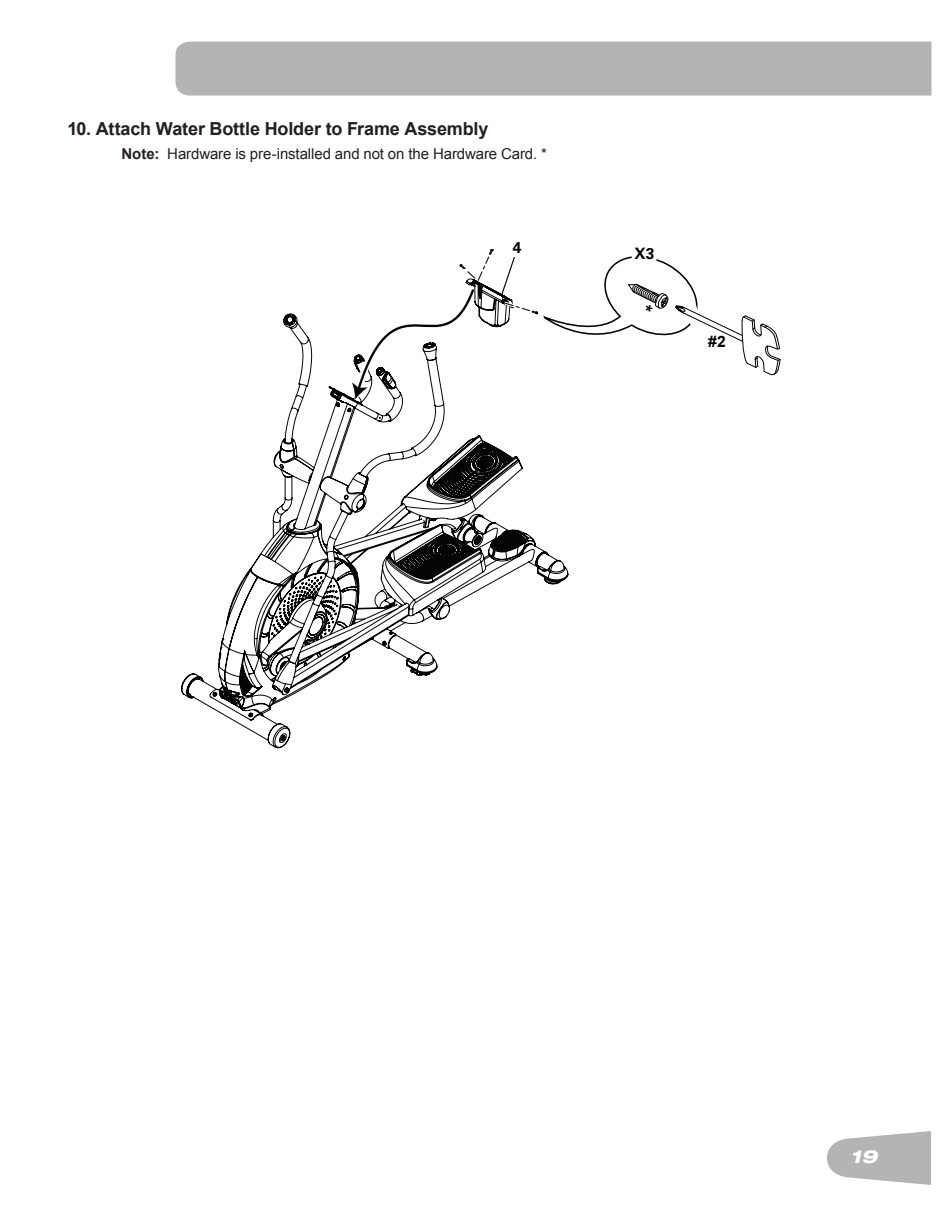
<style>
.page{position:relative;width:945px;height:1215px;background:#fff}
.page>*{position:absolute;margin:0;border:0;box-sizing:border-box;transform-origin:0 0}
.t1{font:700 18px "Arial";letter-spacing:-.01em;color:#231f20}
.t2{font:italic 800 expanded 18px "Helvetica Neue";color:#fff}
.t3{font:700 15.6px "Univers";color:#040503}
.t4{font:700 15.6px "Arial";color:#040503}
.t5{font:15px "Arial";letter-spacing:-.005em;color:#231f20}
.s1{font-weight:700}
</style>
<div class="page">
<div style="left:176px;top:42px;width:756px;height:54px;background:#b3b4b4"></div>
<svg style="left:827px;top:1131px;width:104px;height:54px"></svg>
<svg style="left:181px;top:314px;width:387px;height:434px"></svg>
<svg style="left:352px;top:249px;width:429px;height:150px"></svg>
<p class="t1" style="left:68px;top:121px;width:422px">10. Attach Water Bottle Holder to Frame Assembly</p>
<p class="t5" style="left:122px;top:148px;width:427px"><span class="s1">Note:</span> Hardware is pre-installed and not on the Hardware Card. *</p>
<p class="t3" style="left:513px;top:242px;width:10px">4</p>
<p class="t3" style="left:635px;top:247px;width:22px">X3</p>
<p class="t4" style="left:708px;top:333px;width:19px">#2</p>
<p class="t2" style="left:851px;top:1147px;width:28px">19</p>
</div>
